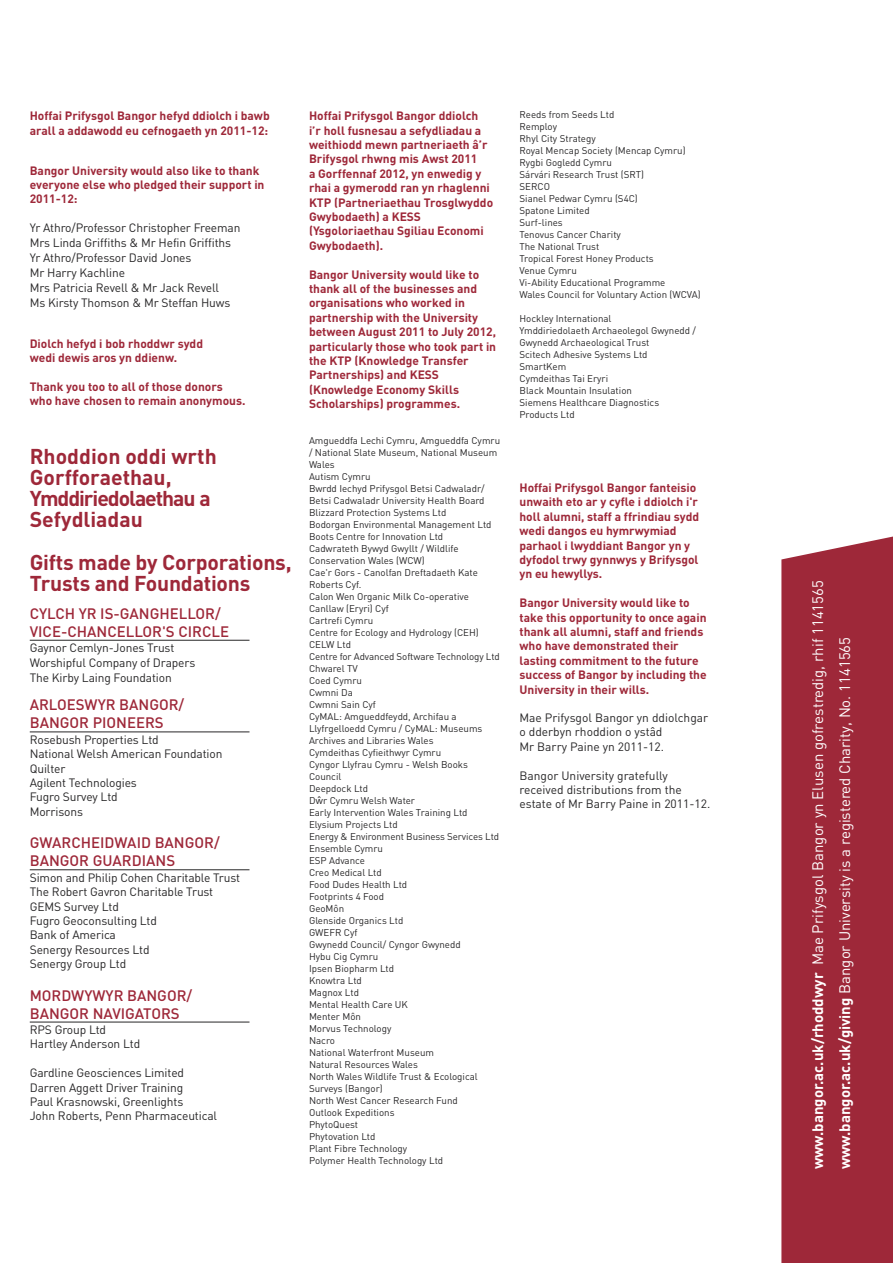
<style>
.page{position:relative;width:893px;height:1263px;background:#fff}
.page>*{position:absolute;margin:0;border:0;box-sizing:border-box;transform-origin:0 0}
.t1{font:700 21.3px/21.3px "DIN";letter-spacing:-.01em;color:#9e2839}
.t2{font:15px/27px "DIN";color:#fff}
.t3{font:500 15px/18px "DIN";color:#9e2839}
.t4{font:700 12px/14.4px "DIN";color:#9e2839}
.t5{font:12px/14.4px "DIN";letter-spacing:-.01em;color:#272627}
.t6{font:9.75px/12px "DIN";color:#272627}
.s1{font-family:"Corbel";font-size:10.8px}
.s2{font-weight:700}
</style>
<div class="page">
<div style="left:781px;top:536px;width:112px;height:727px;background:#9e2839"></div>
<hr style="left:30px;top:640px;width:219px;height:1px;background:#272627">
<hr style="left:30px;top:732px;width:219px;height:1px;background:#272627">
<hr style="left:30px;top:869px;width:219px;height:1px;background:#272627">
<hr style="left:30px;top:1022px;width:219px;height:1px;background:#272627">
<p class="t4" style="left:30px;top:109px;width:241px;line-height:15px">Hoffai Prifysgol Bangor hefyd ddiolch i bawb arall a addawodd eu cefnogaeth yn 2011-12:</p>
<p class="t4" style="left:30px;top:163px;width:236px">Bangor University would also like to thank everyone else who pledged their support in<br>2011-12:</p>
<p class="t5" style="left:30px;top:221px;width:212px;line-height:15px">Yr Athro/Professor Christopher Freeman Mrs Linda Griffiths &amp; Mr Hefin Griffiths Yr Athro/Professor David Jones<br>Mr Harry Kachline<br>Mrs Patricia Revell &amp; Mr Jack Revell<br>Ms Kirsty Thomson &amp; Mr Steffan Huws</p>
<p class="t4" style="left:30px;top:336px;width:175px">Diolch hefyd i bob rhoddwr sydd wedi dewis aros yn ddienw.</p>
<p class="t4" style="left:30px;top:380px;width:217px">Thank you too to all of those donors who have chosen to remain anonymous.</p>
<h1 class="t1" style="left:30px;top:445px;width:189px">Rhoddion oddi wrth<br>Gorfforaethau,<br>Ymddiriedolaethau a<br>Sefydliadau</h1>
<h1 class="t1" style="left:30px;top:552px;width:263px">Gifts made by Corporations,<br>Trusts and Foundations</h1>
<h2 class="t3" style="left:30px;top:604px;width:201px">CYLCH YR IS-GANGHELLOR/<br>VICE-CHANCELLOR'S CIRCLE</h2>
<p class="t5" style="left:30px;top:640px;width:167px;line-height:15px">Gaynor Cemlyn-Jones Trust<br>Worshipful Company of Drapers<br>The Kirby Laing Foundation</p>
<h2 class="t3" style="left:30px;top:696px;width:156px">ARLOESWYR BANGOR/<br>BANGOR PIONEERS</h2>
<p class="t5" style="left:30px;top:732px;width:194px">Rosebush Properties Ltd<br>National Welsh American Foundation<br>Quilter<br>Agilent Technologies<br>Fugro Survey Ltd<br>Morrisons</p>
<h2 class="t3" style="left:30px;top:834px;width:191px">GWARCHEIDWAID BANGOR/<br>BANGOR GUARDIANS</h2>
<p class="t5" style="left:30px;top:870px;width:212px">Simon and Philip Cohen Charitable Trust<br>The Robert Gavron Charitable Trust<br>GEMS Survey Ltd<br>Fugro Geoconsulting Ltd<br>Bank of America<br>Senergy Resources Ltd<br>Senergy Group Ltd</p>
<h2 class="t3" style="left:30px;top:986px;width:164px">MORDWYWYR BANGOR/<br>BANGOR NAVIGATORS</h2>
<p class="t5" style="left:30px;top:1023px;width:112px">RPS Group Ltd<br>Hartley Anderson Ltd</p>
<p class="t5" style="left:30px;top:1066px;width:189px">Gardline Geosciences Limited<br>Darren Aggett Driver Training<br>Paul Krasnowski, Greenlights<br>John Roberts, Penn Pharmaceutical</p>
<p class="t4" style="left:309px;top:109px;width:186px">Hoffai Prifysgol Bangor ddiolch i’r holl fusnesau a sefydliadau a weithiodd mewn partneriaeth â’r<br>Brifysgol rhwng mis Awst 2011<br>a Gorffennaf 2012, yn enwedig y rhai a gymerodd ran yn rhaglenni<br>KTP (Partneriaethau Trosglwyddo<br>Gwybodaeth) a KESS (Ysgoloriaethau Sgiliau Economi<br>Gwybodaeth).</p>
<p class="t4" style="left:309px;top:267px;width:189px">Bangor University would like to thank all of the businesses and organisations who worked in partnership with the University between August 2011 to July 2012, particularly those who took part in the KTP (Knowledge Transfer<br>Partnerships) and KESS (Knowledge Economy Skills<br>Scholarships) programmes.</p>
<p class="t6" style="left:309px;top:435px;width:193px">Amgueddfa Lechi Cymru, Amgueddfa Cymru / National Slate Museum, National Museum<br>Wales<br>Autism Cymru<br>Bwrdd Iechyd Prifysgol Betsi Cadwaladr/<br>Betsi Cadwaladr University Health Board<br>Blizzard Protection Systems Ltd<br>Bodorgan Environmental Management Ltd<br>Boots Centre for Innovation Ltd<br>Cadwrateth Bywyd Gwyllt / Wildlife<br>Conservation Wales (WCW)<br>Cae'r Gors - Canolfan Dreftadaeth Kate<br>Roberts Cyf.<br>Calon Wen Organic Milk Co-operative<br>Canllaw (Eryri) Cyf<br>Cartrefi Cymru<br>Centre for Ecology and Hydrology (CEH)<br>CELW Ltd<br>Centre for Advanced Software Technology Ltd<br>Chwarel TV<br>Coed Cymru<br>Cwmni Da<br>Cwmni Sain Cyf<br>CyMAL: Amgueddfeydd, Archifau a<br>Llyfrgelloedd Cymru / CyMAL: Museums<br>Archives and Libraries Wales<br>Cymdeithas Cyfieithwyr Cymru<br>Cyngor Llyfrau Cymru - Welsh Books<br>Council<br>Deepdock Ltd<br>D<span class="s1">ŵ</span>r Cymru Welsh Water<br>Early Intervention Wales Training Ltd<br>Elysium Projects Ltd<br>Energy &amp; Environment Business Services Ltd<br>Ensemble Cymru<br>ESP Advance<br>Creo Medical Ltd<br>Food Dudes Health Ltd<br>Footprints 4 Food<br>GeoMôn<br>Glenside Organics Ltd<br>GWEFR Cyf<br>Gwynedd Council/ Cyngor Gwynedd<br>Hybu Cig Cymru<br>Ipsen Biopharm Ltd<br>Knowtra Ltd<br>Magnox Ltd<br>Mental Health Care UK<br>Menter Môn<br>Morvus Technology<br>Nacro<br>National Waterfront Museum<br>Natural Resources Wales<br>North Wales Wildlife Trust &amp; Ecological<br>Surveys (Bangor)<br>North West Cancer Research Fund<br>Outlook Expeditions<br>PhytoQuest<br>Phytovation Ltd<br>Plant Fibre Technology<br>Polymer Health Technology Ltd</p>
<p class="t6" style="left:519px;top:109px;width:183px">Reeds from Seeds Ltd<br>Remploy<br>Rhyl City Strategy<br>Royal Mencap Society (Mencap Cymru)<br>Rygbi Gogledd Cymru<br>Sárvári Research Trust (SRT)<br>SERCO<br>Sianel Pedwar Cymru (S4C)<br>Spatone Limited<br>Surf-lines<br>Tenovus Cancer Charity<br>The National Trust<br>Tropical Forest Honey Products<br>Venue Cymru<br>Vi-Ability Educational Programme<br>Wales Council for Voluntary Action (WCVA)</p>
<p class="t6" style="left:519px;top:313px;width:178px">Hockley International<br>Ymddiriedolaeth Archaeolegol Gwynedd /<br>Gwynedd Archaeological Trust<br>Scitech Adhesive Systems Ltd<br>SmartKem<br>Cymdeithas Tai Eryri<br>Black Mountain Insulation<br>Siemens Healthcare Diagnostics<br>Products Ltd</p>
<p class="t4" style="left:519px;top:481px;width:181px">Hoffai Prifysgol Bangor fanteisio unwaith eto ar y cyfle i ddiolch i'r holl alumni, staff a ffrindiau sydd wedi dangos eu hymrwymiad parhaol i lwyddiant Bangor yn y dyfodol trwy gynnwys y Brifysgol yn eu hewyllys.</p>
<p class="t4" style="left:519px;top:596px;width:189px">Bangor University would like to take this opportunity to once again thank all alumni, staff and friends who have demonstrated their lasting commitment to the future success of Bangor by including the<br>University in their wills.</p>
<p class="t5" style="left:519px;top:711px;width:190px">Mae Prifysgol Bangor yn ddiolchgar o dderbyn rhoddion o ystâd<br>Mr Barry Paine yn 2011-12.</p>
<p class="t5" style="left:519px;top:768px;width:192px">Bangor University gratefully received distributions from the estate of Mr Barry Paine in 2011-12.</p>
<h2 class="t2" style="left:804px;top:1169px;width:591px;rotate:-90deg"><span class="s2">www.bangor.ac.uk/rhoddwyr</span> Mae Prifysgol Bangor yn Elusen gofrestredig, rhif 1141565 <span class="s2">www.bangor.ac.uk/giving</span> Bangor University is a registered Charity, No. 1141565</h2>
</div>
